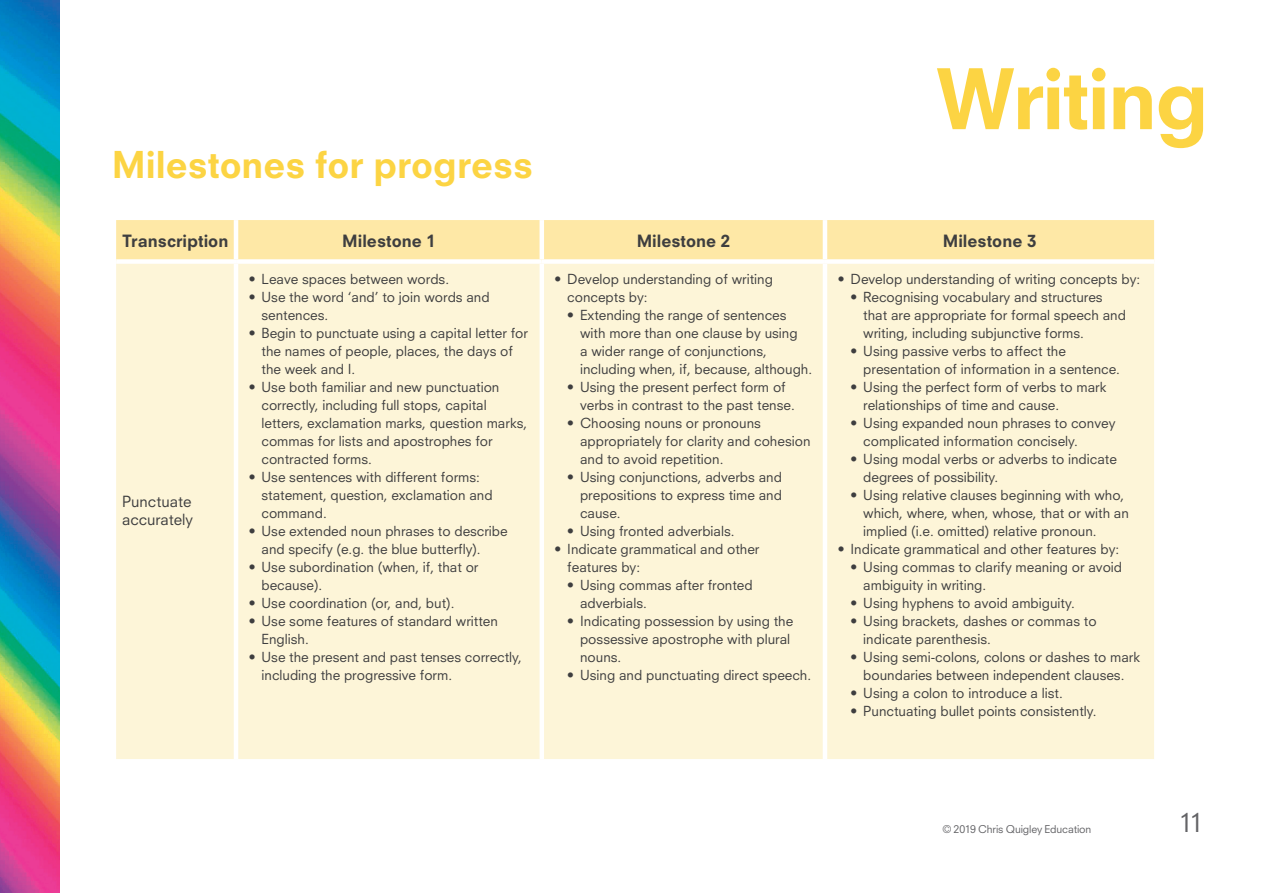
<style>
.page{position:relative;width:1263px;height:893px;background:#fff}
.page>*{position:absolute;margin:0;border:0;box-sizing:border-box;transform-origin:0 0}
.t1{font:800 81px "Neuzeit SLT Std";letter-spacing:-.025em;color:#fcd443}
.t2{font:800 36px "Neuzeit SLT Std";color:#fcd443}
.t3{font:25.5px "Neuzeit SLT Std";color:#636366}
.t4{font:800 16.5px "Neuzeit SLT Std";color:#3e3e3f}
.t5{font:15px "Neuzeit SLT Std";color:#3e3e3f}
.t6{font:13.5px/18px "Neuzeit SLT Std";color:#3e3e3f}
.t7{font:10.5px "Neuzeit SLT Std";letter-spacing:-.01em;color:#636366}
</style>
<div class="page">
<div style="left:116px;top:220px;width:1038px;height:39px;background:#fee8a6"></div>
<div style="left:116px;top:264px;width:1038px;height:495px;background:#fdf5d8"></div>
<hr style="left:234px;top:220px;width:4px;height:39px;background:#fff">
<div style="left:539px;top:220px;width:5px;height:39px;background:#fff"></div>
<hr style="left:823px;top:220px;width:4px;height:39px;background:#fff">
<hr style="left:234px;top:264px;width:4px;height:495px;background:#fff">
<div style="left:539px;top:264px;width:5px;height:495px;background:#fff"></div>
<hr style="left:823px;top:264px;width:4px;height:495px;background:#fff">
<img style="left:0;top:0;width:60px;height:893px">
<p class="t2" style="left:112px;top:142px;width:423px">Milestones for progress</p>
<p class="t1" style="left:935px;top:50px;width:276px">Writing</p>
<p class="t4" style="left:122px;top:231px;width:108px">Transcription</p>
<p class="t4" style="left:342px;top:231px;width:95px">Milestone 1</p>
<p class="t4" style="left:637px;top:231px;width:95px">Milestone 2</p>
<p class="t4" style="left:943px;top:231px;width:95px">Milestone 3</p>
<p class="t5" style="left:122px;top:492px;width:71px">Punctuate</p>
<p class="t5" style="left:122px;top:510px;width:72px">accurately</p>
<p class="t6" style="left:249px;top:270px;width:202px">• Leave spaces between words.</p>
<p class="t6" style="left:261px;top:288px;width:230px;text-indent:-13px">• Use the word ‘and’ to join words and sentences.</p>
<p class="t6" style="left:261px;top:324px;width:268px;text-indent:-13px">• Begin to punctuate using a capital letter for the names of people, places, the days of the week and I.</p>
<p class="t6" style="left:261px;top:378px;width:267px;text-indent:-13px">• Use both familiar and new punctuation correctly, including full stops, capital letters, exclamation marks, question marks, commas for lists and apostrophes for contracted forms.</p>
<p class="t6" style="left:261px;top:468px;width:233px;text-indent:-13px">• Use sentences with different forms: statement, question, exclamation and command.</p>
<p class="t6" style="left:261px;top:522px;width:248px;text-indent:-13px">• Use extended noun phrases to describe and specify (e.g. the blue butterfly).</p>
<p class="t6" style="left:261px;top:558px;width:218px;text-indent:-13px">• Use subordination (when, if, that or because).</p>
<p class="t6" style="left:249px;top:594px;width:207px">• Use coordination (or, and, but).</p>
<p class="t6" style="left:261px;top:612px;width:238px;text-indent:-13px">• Use some features of standard written<br>English.</p>
<p class="t6" style="left:261px;top:648px;width:262px;text-indent:-13px">• Use the present and past tenses correctly, including the progressive form.</p>
<p class="t6" style="left:567px;top:270px;width:207px;text-indent:-13px">• Develop understanding of writing concepts by:</p>
<p class="t6" style="left:580px;top:306px;width:234px;text-indent:-13px">• Extending the range of sentences with more than one clause by using<br>a wider range of conjunctions, including when, if, because, although.</p>
<p class="t6" style="left:580px;top:378px;width:216px;text-indent:-13px">• Using the present perfect form of verbs in contrast to the past tense.</p>
<p class="t6" style="left:580px;top:414px;width:232px;text-indent:-13px">• Choosing nouns or pronouns appropriately for clarity and cohesion and to avoid repetition.</p>
<p class="t6" style="left:580px;top:468px;width:203px;text-align:justify;text-indent:-13px">• Using conjunctions, adverbs and prepositions to express time and cause.</p>
<p class="t6" style="left:567px;top:522px;width:169px">• Using fronted adverbials.</p>
<p class="t6" style="left:567px;top:540px;width:194px;text-indent:-13px">• Indicate grammatical and other features by:</p>
<p class="t6" style="left:580px;top:576px;width:174px;text-indent:-13px">• Using commas after fronted adverbials.</p>
<p class="t6" style="left:580px;top:612px;width:215px;text-indent:-13px">• Indicating possession by using the possessive apostrophe with plural nouns.</p>
<p class="t6" style="left:567px;top:666px;width:245px">• Using and punctuating direct speech.</p>
<p class="t6" style="left:838px;top:270px;width:304px">• Develop understanding of writing concepts by:</p>
<p class="t6" style="left:863px;top:288px;width:264px;text-indent:-13px">• Recognising vocabulary and structures that are appropriate for formal speech and writing, including subjunctive forms.</p>
<p class="t6" style="left:863px;top:342px;width:258px;text-indent:-13px">• Using passive verbs to affect the presentation of information in a sentence.</p>
<p class="t6" style="left:863px;top:378px;width:245px;text-indent:-13px">• Using the perfect form of verbs to mark relationships of time and cause.</p>
<p class="t6" style="left:863px;top:414px;width:254px;text-indent:-13px">• Using expanded noun phrases to convey complicated information concisely.</p>
<p class="t6" style="left:863px;top:450px;width:255px;text-indent:-13px">• Using modal verbs or adverbs to indicate degrees of possibility.</p>
<p class="t6" style="left:863px;top:486px;width:267px;text-indent:-13px">• Using relative clauses beginning with who, which, where, when, whose, that or with an implied (i.e. omitted) relative pronoun.</p>
<p class="t6" style="left:838px;top:540px;width:283px">• Indicate grammatical and other features by:</p>
<p class="t6" style="left:863px;top:558px;width:260px;text-indent:-13px">• Using commas to clarify meaning or avoid ambiguity in writing.</p>
<p class="t6" style="left:850px;top:594px;width:226px">• Using hyphens to avoid ambiguity.</p>
<p class="t6" style="left:863px;top:612px;width:235px;text-indent:-13px">• Using brackets, dashes or commas to indicate parenthesis.</p>
<p class="t6" style="left:850px;top:648px;width:291px;text-align:center">• Using semi-colons, colons or dashes to mark boundaries between independent clauses.</p>
<p class="t6" style="left:850px;top:684px;width:214px">• Using a colon to introduce a list.</p>
<p class="t6" style="left:850px;top:702px;width:248px">• Punctuating bullet points consistently.</p>
<p class="t7" style="left:943px;top:823px;width:150px">© 2019 Chris Quigley Education</p>
<h3 class="t3" style="left:1178px;top:807px;width:26px">11</h3>
</div>
